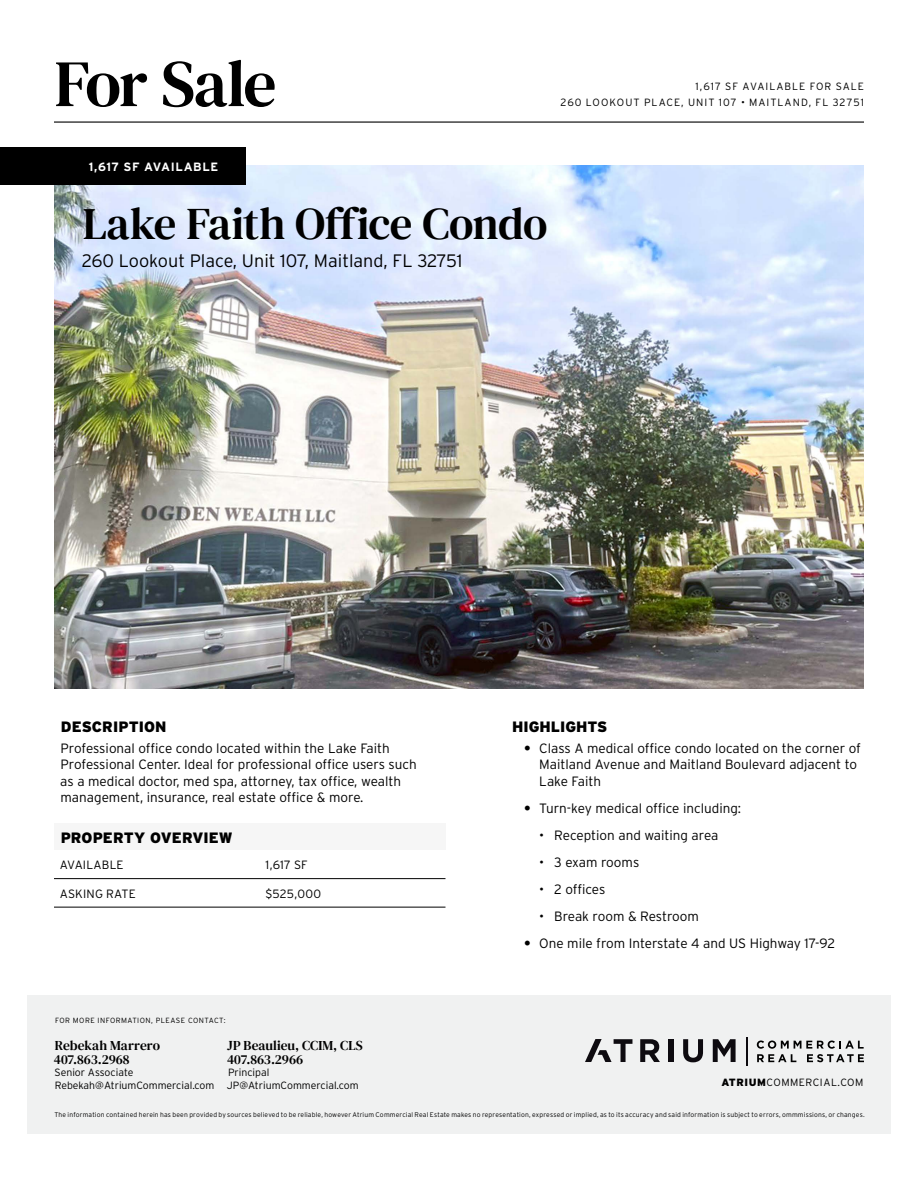
<style>
.page{position:relative;width:918px;height:1188px;background:#fff}
.page>*{position:absolute;margin:0;border:0;box-sizing:border-box;transform-origin:0 0}
.t1{font:66px "DM Serif Text";letter-spacing:-.03em;color:#000}
.t2{font:45px "DM Serif Text";letter-spacing:-.015em;color:#000}
.t3{font:300 18px "Interstate";color:#000}
.t4{font:900 15px "Interstate";color:#000}
.t5{font:300 13.5px/16.5px "Interstate";color:#000}
.t6{font:13.5px/13.2px "DM Serif Text";color:#000}
.t7{font:300 12px "Interstate";letter-spacing:.015em;color:#000}
.t8{font:700 12px "Interstate";letter-spacing:.045em;color:#fff}
.t9{font:300 10.5px/12.6px "Interstate";color:#000}
.t10{font:300 10.5px/15.6px "Interstate";letter-spacing:.09em;color:#000;text-align:right}
.t11{font:300 10.5px "Interstate";letter-spacing:.05em;color:#000}
.t12{font:300 7.5px "Interstate";letter-spacing:.06em;color:#000}
.t13{font:300 6.75px "Interstate";letter-spacing:.025em;color:#000}
.s1{font-weight:700}
.s2{font-weight:900}
</style>
<div class="page">
<img style="left:54px;top:165px;width:810px;height:523px">
<div style="left:27px;top:996px;width:864px;height:138px;background:#f0f1f1"></div>
<svg style="left:640px;top:1039px;width:20px;height:23px"></svg>
<div style="left:668px;top:1039px;width:5px;height:23px;background:#0e0b10"></div>
<svg style="left:683px;top:1039px;width:20px;height:23px"></svg>
<svg style="left:713px;top:1039px;width:23px;height:23px"></svg>
<svg style="left:585px;top:1039px;width:47px;height:23px"></svg>
<hr style="left:746px;top:1037px;width:2px;height:29px;background:#0e0b10">
<svg style="left:757px;top:1041px;width:107px;height:21px"></svg>
<hr style="left:54px;top:122px;width:810px;height:1px;background:#000">
<div style="left:0;top:147px;width:245px;height:38px;background:#000"></div>
<div style="left:54px;top:823px;width:392px;height:27px;background:#f6f6f6"></div>
<hr style="left:54px;top:878px;width:205px;height:1px;background:#000">
<hr style="left:259px;top:878px;width:186px;height:1px;background:#000">
<hr style="left:54px;top:907px;width:205px;height:1px;background:#000">
<hr style="left:259px;top:907px;width:186px;height:1px;background:#000">
<h1 class="t1" style="left:55px;top:46px;width:224px">For Sale</h1>
<p class="t10" style="left:561px;top:79px;width:305px">1,617 SF AVAILABLE FOR SALE<br>260 LOOKOUT PLACE, UNIT 107 • MAITLAND, FL 32751</p>
<p class="t8" style="left:89px;top:159px;width:131px">1,617 SF AVAILABLE</p>
<h2 class="t2" style="left:83px;top:198px;width:466px">Lake Faith Office Condo</h2>
<h3 class="t3" style="left:82px;top:250px;width:382px">260 Lookout Place, Unit 107, Maitland, FL 32751</h3>
<p class="t4" style="left:61px;top:717px;width:107px">DESCRIPTION</p>
<p class="t5" style="left:60px;top:740px;width:358px">Professional office condo located within the Lake Faith Professional Center. Ideal for professional office users such as a medical doctor, med spa, attorney, tax office, wealth management, insurance, real estate office &amp; more.</p>
<p class="t4" style="left:61px;top:828px;width:174px">PROPERTY OVERVIEW</p>
<p class="t7" style="left:60px;top:858px;width:66px">AVAILABLE</p>
<p class="t7" style="left:266px;top:858px;width:44px">1,617 SF</p>
<p class="t7" style="left:60px;top:886px;width:78px">ASKING RATE</p>
<p class="t7" style="left:265px;top:886px;width:57px">$525,000</p>
<p class="t4" style="left:512px;top:717px;width:97px">HIGHLIGHTS</p>
<p class="t5" style="left:539px;top:740px;width:323px;text-indent:-15px"><span class="s1">•</span> Class A medical office condo located on the corner of<br>Maitland Avenue and Maitland Boulevard adjacent to<br>Lake Faith</p>
<p class="t5" style="left:524px;top:800px;width:218px"><span class="s1">•</span> Turn-key medical office including:</p>
<p class="t5" style="left:539px;top:827px;width:181px">• Reception and waiting area</p>
<p class="t5" style="left:539px;top:854px;width:102px">• 3 exam rooms</p>
<p class="t5" style="left:539px;top:881px;width:68px">• 2 offices</p>
<p class="t5" style="left:539px;top:908px;width:161px">• Break room &amp; Restroom</p>
<p class="t5" style="left:524px;top:935px;width:312px"><span class="s1">•</span> One mile from Interstate 4 and US Highway 17-92</p>
<p class="t12" style="left:55px;top:1015px;width:172px">FOR MORE INFORMATION, PLEASE CONTACT:</p>
<p class="t6" style="left:54px;top:1039px;width:108px">Rebekah Marrero<br>407.863.2968</p>
<p class="t9" style="left:55px;top:1066px;width:161px">Senior Associate<br>Rebekah@AtriumCommercial.com</p>
<p class="t6" style="left:227px;top:1039px;width:137px">JP Beaulieu, CCIM, CLS<br>407.863.2966</p>
<p class="t9" style="left:227px;top:1066px;width:133px">Principal<br>JP@AtriumCommercial.com</p>
<p class="t11" style="left:721px;top:1076px;width:144px"><span class="s2">ATRIUM</span>COMMERCIAL.COM</p>
<p class="t13" style="left:54px;top:1110px;width:812px">The information contained herein has been provided by sources believed to be reliable, however Atrium Commercial Real Estate makes no representation, expressed or implied, as to its accuracy and said information is subject to errors, ommmissions, or changes.</p>
</div>
